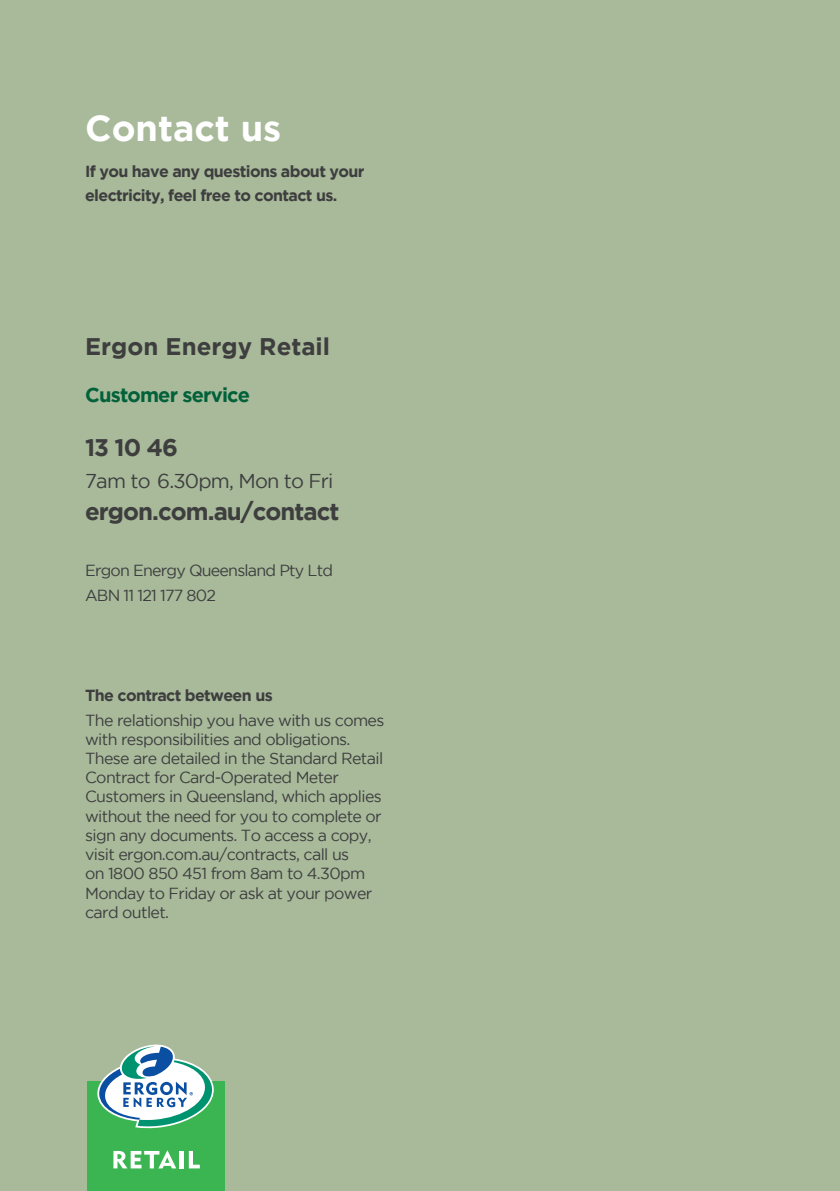
<style>
.page{position:relative;width:840px;height:1191px;background:#fff}
.page>*{position:absolute;margin:0;border:0;box-sizing:border-box;transform-origin:0 0}
.t1{font:700 36px "Gotham";color:#fff}
.t2{font:700 24px "Gotham";letter-spacing:-.04em;color:#3e3e3f}
.t3{font:700 24px "Gotham";color:#3e3e3f}
.t4{font:20px "Gotham";letter-spacing:-.04em;color:#3e3e3f}
.t5{font:700 20px "Gotham";letter-spacing:-.04em;color:#01613a}
.t6{font:16px/19.2px "Gotham";letter-spacing:-.04em;color:#3e3e3f}
.t7{font:700 16px/24px "Gotham";letter-spacing:-.04em;color:#3e3e3f}
</style>
<div class="page">
<div style="left:0;top:0;width:839px;height:1191px;background:#a8ba9a"></div>
<div style="left:87px;top:1081px;width:137px;height:110px;background:#3bb551"></div>
<svg style="left:97px;top:1044px;width:117px;height:85px"></svg>
<svg style="left:113px;top:1150px;width:63px;height:18px"></svg>
<hr style="left:179px;top:1151px;width:4px;height:17px;background:#fff">
<svg style="left:189px;top:1151px;width:11px;height:17px"></svg>
<h1 class="t1" style="left:85px;top:108px;width:197px">Contact us</h1>
<p class="t7" style="left:85px;top:159px;width:281px">If you have any questions about your electricity, feel free to contact us.</p>
<h2 class="t3" style="left:85px;top:333px;width:246px">Ergon Energy Retail</h2>
<p class="t5" style="left:85px;top:383px;width:166px">Customer service</p>
<h2 class="t2" style="left:85px;top:434px;width:94px">13 10 46</h2>
<p class="t4" style="left:85px;top:470px;width:250px">7am to 6.30pm, Mon to Fri</p>
<h2 class="t2" style="left:85px;top:498px;width:256px">ergon.com.au/contact</h2>
<p class="t6" style="left:85px;top:557px;width:249px;line-height:24.8px">Ergon Energy Queensland Pty Ltd<br>ABN 11 121 177 802</p>
<p class="t7" style="left:85px;top:682px;width:189px">The contract between us</p>
<p class="t6" style="left:85px;top:710px;width:301px">The relationship you have with us comes with responsibilities and obligations.<br>These are detailed in the Standard Retail Contract for Card-Operated Meter Customers in Queensland, which applies without the need for you to complete or sign any documents. To access a copy, visit ergon.com.au/contracts, call us<br>on 1800 850 451 from 8am to 4.30pm Monday to Friday or ask at your power card outlet.</p>
</div>
